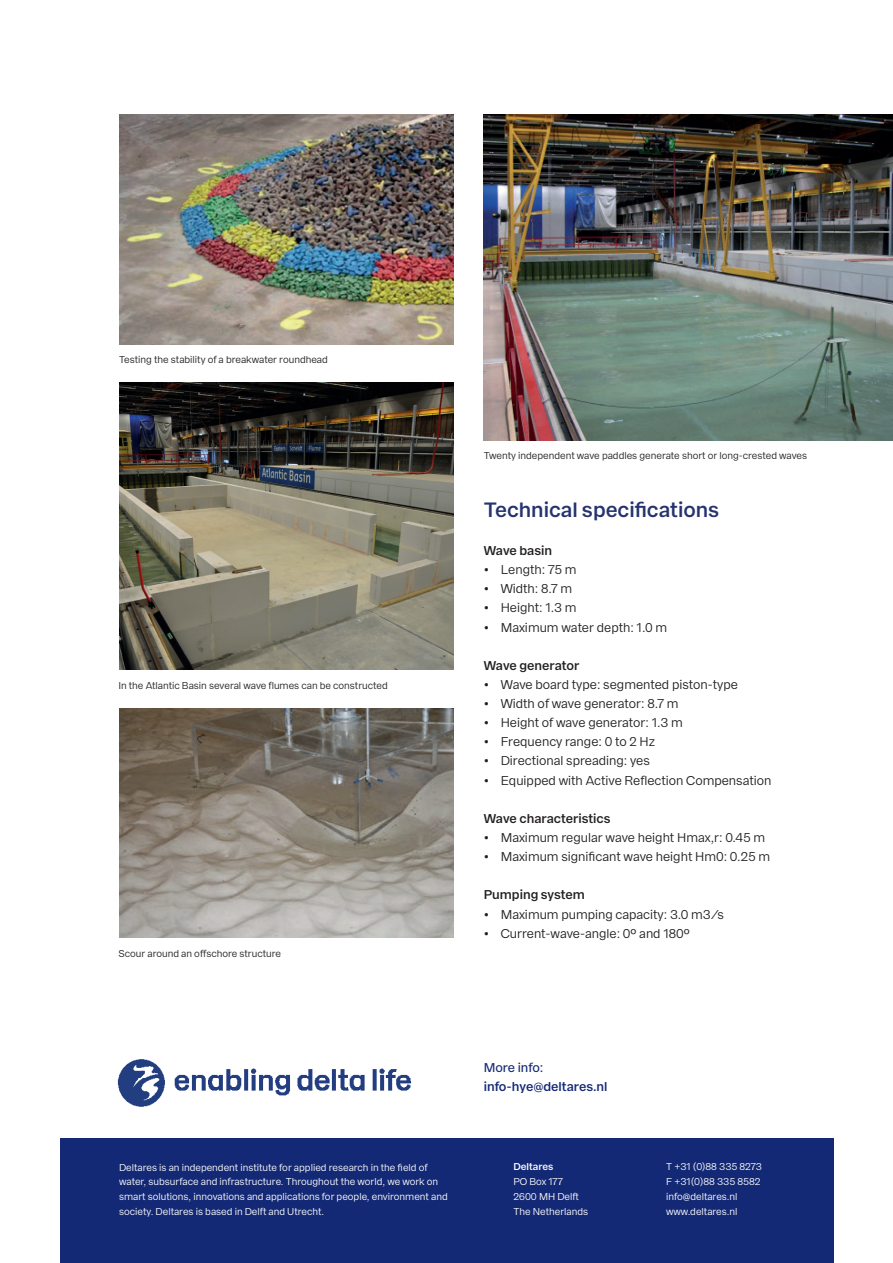
<style>
.page{position:relative;width:893px;height:1263px;background:#fff}
.page>*{position:absolute;margin:0;border:0;box-sizing:border-box;transform-origin:0 0}
.t1{font:600 20.7px "Franca";color:#25336f}
.t2{font:12.75px "Franca";color:#231f20}
.t3{font:600 12.75px "Franca";color:#231f20}
.t4{font:600 12.75px "Franca";color:#142975}
.t5{font:500 12.75px "Franca";color:#142975}
.t6{font:9.9px/14.9px "Franca";color:#fff}
.t7{font:9.9px "Franca";color:#231f20}
.t8{font:600 9.9px "Franca";color:#fff}
</style>
<div class="page">
<div style="left:60px;top:1138px;width:773px;height:125px;background:#142975"></div>
<img style="left:119px;top:115px;width:335px;height:229px">
<img style="left:484px;top:115px;width:409px;height:325px">
<img style="left:119px;top:708px;width:335px;height:230px">
<img style="left:119px;top:383px;width:335px;height:287px">
<img style="left:117px;top:1059px;width:295px;height:48px">
<p class="t7" style="left:119px;top:354px;width:210px">Testing the stability of a breakwater roundhead</p>
<p class="t7" style="left:118px;top:679px;width:271px">In the Atlantic Basin several wave flumes can be constructed</p>
<p class="t7" style="left:119px;top:947px;width:164px">Scour around an offschore structure</p>
<p class="t7" style="left:484px;top:450px;width:325px">Twenty independent wave paddles generate short or long-crested waves</p>
<h1 class="t1" style="left:484px;top:497px;width:237px">Technical specifications</h1>
<p class="t3" style="left:484px;top:543px;width:70px">Wave basin</p>
<p class="t2" style="left:484px;top:562px;width:94px">• Length: 75 m</p>
<p class="t2" style="left:484px;top:581px;width:90px">• Width: 8.7 m</p>
<p class="t2" style="left:484px;top:600px;width:94px">• Height: 1.3 m</p>
<p class="t2" style="left:484px;top:619px;width:185px">• Maximum water depth: 1.0 m</p>
<p class="t3" style="left:484px;top:657px;width:97px">Wave generator</p>
<p class="t2" style="left:484px;top:677px;width:256px">• Wave board type: segmented piston-type</p>
<p class="t2" style="left:484px;top:696px;width:196px">• Width of wave generator: 8.7 m</p>
<p class="t2" style="left:484px;top:715px;width:201px">• Height of wave generator: 1.3 m</p>
<p class="t2" style="left:484px;top:734px;width:173px">• Frequency range: 0 to 2 Hz</p>
<p class="t2" style="left:484px;top:753px;width:168px">• Directional spreading: yes</p>
<p class="t2" style="left:484px;top:772px;width:289px">• Equipped with Active Reflection Compensation</p>
<p class="t3" style="left:484px;top:810px;width:128px">Wave characteristics</p>
<p class="t2" style="left:484px;top:830px;width:283px">• Maximum regular wave height Hmax,r: 0.45 m</p>
<p class="t2" style="left:484px;top:849px;width:288px">• Maximum significant wave height Hm0: 0.25 m</p>
<p class="t3" style="left:484px;top:887px;width:103px">Pumping system</p>
<p class="t2" style="left:484px;top:906px;width:242px">• Maximum pumping capacity: 3.0 m3/s</p>
<p class="t2" style="left:484px;top:925px;width:208px">• Current-wave-angle: 0º and 180º</p>
<p class="t5" style="left:484px;top:1059px;width:61px">More info:</p>
<p class="t4" style="left:484px;top:1078px;width:125px">info-hye@deltares.nl</p>
<p class="t6" style="left:119px;top:1160px;width:330px">Deltares is an independent institute for applied research in the field of water, subsurface and infrastructure. Throughout the world, we work on smart solutions, innovations and applications for people, environment and society. Deltares is based in Delft and Utrecht.</p>
<p class="t8" style="left:513px;top:1161px;width:41px">Deltares</p>
<p class="t6" style="left:513px;top:1174px;width:76px">PO Box 177<br>2600 MH Delft<br>The Netherlands</p>
<p class="t6" style="left:666px;top:1159px;width:98px">T +31 (0)88 335 8273<br>F +31(0)88 335 8582 info@deltares.nl www.deltares.nl</p>
</div>
